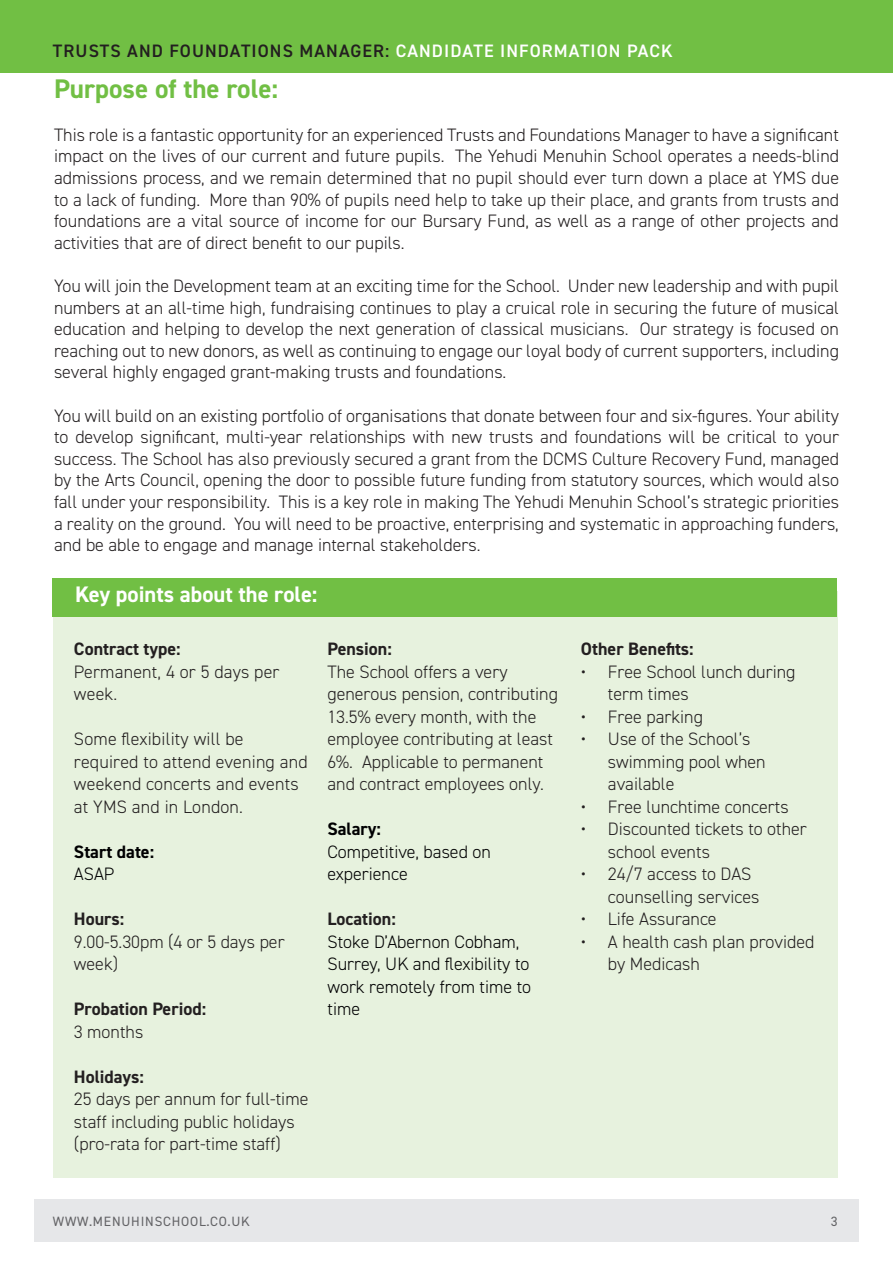
<style>
.page{position:relative;width:893px;height:1263px;background:#fff}
.page>*{position:absolute;margin:0;border:0;box-sizing:border-box;transform-origin:0 0}
.t1{font:700 27px "DIN2014";color:#71bf44}
._00_3_Title_3{font:700 22.5px "DIN2014";color:#fff}
._01_1_Text_full-out__black{font:300 18px/22.5px "DIN2014";color:#231f20}
._01_1_Text_full-out__black-2{font:300 18px/22.5px "DIN2014";color:#000001}
._01_1_Text_full-out__black-3{font:700 18px "DIN2014";color:#231f20}
.t2{font:600 18px "DIN2014";letter-spacing:.06em;color:#231f20}
._01_1_Text_full-out__black-4{font:700 18px "DIN2014";color:#000001}
.t3{font:13.5px "DIN2014";letter-spacing:.06em;color:#636366}
.s1{color:#fff}
</style>
<div class="page">
<div style="left:34px;top:1199px;width:825px;height:43px;background:#e6e7e9"></div>
<div style="left:0;top:0;width:893px;height:73px;background:#71bf44"></div>
<div style="left:53px;top:591px;width:785px;height:586px;background:#e7f2de"></div>
<div style="left:53px;top:578px;width:784px;height:38px;background:#71bf44"></div>
<p class="t2" style="left:53px;top:39px;width:621px">TRUSTS AND FOUNDATIONS MANAGER: <span class="s1">CANDIDATE INFORMATION PACK</span></p>
<p class="t1" style="left:54px;top:70px;width:226px">Purpose of the role:</p>
<p class="_01_1_Text_full-out__black" style="left:54px;top:124px;width:787px;line-height:21.6px;text-align:justify">This role is a fantastic opportunity for an experienced Trusts and Foundations Manager to have a significant impact on the lives of our current and future pupils. The Yehudi Menuhin School operates a needs-blind admissions process, and we remain determined that no pupil should ever turn down a place at YMS due to a lack of funding. More than 90% of pupils need help to take up their place, and grants from trusts and foundations are a vital source of income for our Bursary Fund, as well as a range of other projects and activities that are of direct benefit to our pupils.</p>
<p class="_01_1_Text_full-out__black" style="left:54px;top:275px;width:787px;line-height:21.6px;text-align:justify">You will join the Development team at an exciting time for the School. Under new leadership and with pupil numbers at an all-time high, fundraising continues to play a cruical role in securing the future of musical education and helping to develop the next generation of classical musicians. Our strategy is focused on reaching out to new donors, as well as continuing to engage our loyal body of current supporters, including several highly engaged grant-making trusts and foundations.</p>
<p class="_01_1_Text_full-out__black" style="left:54px;top:405px;width:787px;line-height:21.6px;text-align:justify">You will build on an existing portfolio of organisations that donate between four and six-figures. Your ability to develop significant, multi-year relationships with new trusts and foundations will be critical to your success. The School has also previously secured a grant from the DCMS Culture Recovery Fund, managed by the Arts Council, opening the door to possible future funding from statutory sources, which would also fall under your responsibility. This is a key role in making The Yehudi Menuhin School’s strategic priorities a reality on the ground. You will need to be proactive, enterprising and systematic in approaching funders, and be able to engage and manage internal stakeholders.</p>
<p class="_00_3_Title_3" style="left:75px;top:579px;width:244px">Key points about the role:</p>
<p class="_01_1_Text_full-out__black-3" style="left:74px;top:637px;width:108px">Contract type:</p>
<p class="_01_1_Text_full-out__black" style="left:74px;top:660px;width:207px">Permanent, 4 or 5 days per week.</p>
<p class="_01_1_Text_full-out__black" style="left:74px;top:728px;width:171px">Some flexibility will be</p>
<p class="_01_1_Text_full-out__black" style="left:74px;top:750px;width:235px">required to attend evening and weekend concerts and events at YMS and in London.</p>
<p class="_01_1_Text_full-out__black-4" style="left:74px;top:839px;width:82px">Start date:</p>
<p class="_01_1_Text_full-out__black-2" style="left:74px;top:863px;width:42px">ASAP</p>
<p class="_01_1_Text_full-out__black-3" style="left:74px;top:907px;width:52px">Hours:</p>
<p class="_01_1_Text_full-out__black" style="left:74px;top:930px;width:212px">9.00-5.30pm (4 or 5 days per week)</p>
<p class="_01_1_Text_full-out__black-3" style="left:74px;top:997px;width:134px">Probation Period:</p>
<p class="_01_1_Text_full-out__black" style="left:74px;top:1020px;width:71px">3 months</p>
<p class="_01_1_Text_full-out__black-3" style="left:74px;top:1064px;width:71px">Holidays:</p>
<p class="_01_1_Text_full-out__black" style="left:74px;top:1088px;width:236px">25 days per annum for full-time staff including public holidays (pro-rata for part-time staff)</p>
<p class="_01_1_Text_full-out__black-3" style="left:327px;top:637px;width:66px">Pension:</p>
<p class="_01_1_Text_full-out__black" style="left:327px;top:660px;width:232px">The School offers a very generous pension, contributing<br>13.5% every month, with the employee contributing at least<br>6%. Applicable to permanent and contract employees only.</p>
<p class="_01_1_Text_full-out__black-4" style="left:327px;top:817px;width:55px">Salary:</p>
<p class="_01_1_Text_full-out__black-2" style="left:327px;top:840px;width:165px">Competitive, based on experience</p>
<p class="_01_1_Text_full-out__black-3" style="left:327px;top:907px;width:70px">Location:</p>
<p class="_01_1_Text_full-out__black-2" style="left:327px;top:930px;width:205px">Stoke D’Abernon Cobham,<br>Surrey, UK and flexibility to work remotely from time to time</p>
<p class="_01_1_Text_full-out__black-3" style="left:581px;top:637px;width:114px">Other Benefits:</p>
<p class="_01_1_Text_full-out__black" style="left:608px;top:660px;width:189px;text-indent:-27px">• Free School lunch during term times</p>
<p class="_01_1_Text_full-out__black" style="left:581px;top:705px;width:124px">• Free parking</p>
<p class="_01_1_Text_full-out__black" style="left:608px;top:728px;width:159px;text-indent:-27px">• Use of the School’s swimming pool when available</p>
<p class="_01_1_Text_full-out__black" style="left:581px;top:795px;width:209px">• Free lunchtime concerts</p>
<p class="_01_1_Text_full-out__black" style="left:608px;top:818px;width:200px;text-indent:-27px">• Discounted tickets to other school events</p>
<p class="_01_1_Text_full-out__black" style="left:608px;top:863px;width:153px;text-indent:-27px">• 24/7 access to DAS counselling services</p>
<p class="_01_1_Text_full-out__black" style="left:581px;top:908px;width:137px">• Life Assurance</p>
<p class="_01_1_Text_full-out__black" style="left:608px;top:930px;width:208px;text-indent:-27px">• A health cash plan provided by Medicash</p>
<p class="t3" style="left:53px;top:1212px;width:198px">WWW.MENUHINSCHOOL.CO.UK</p>
<p class="t3" style="left:831px;top:1212px;width:8px">3</p>
</div>
